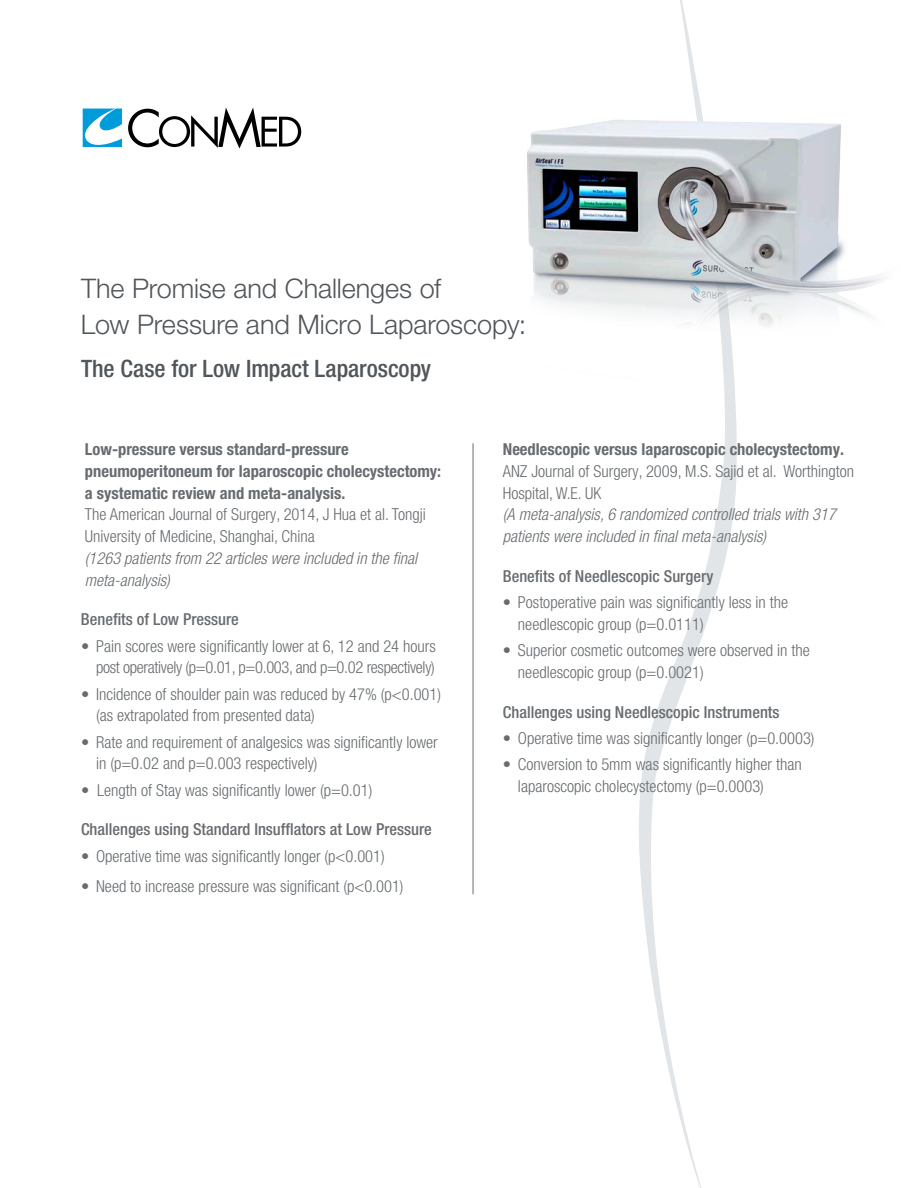
<style>
.page{position:relative;width:918px;height:1188px;background:#fff}
.page>*{position:absolute;margin:0;border:0;box-sizing:border-box;transform-origin:0 0}
._1_ProductTitle{font:300 27px/36px "Helvetica Neue LT Std";letter-spacing:-.005em;color:#51565b}
._1_ProductTitle-2{font:500 condensed 24px "Helvetica Neue LT Pro";color:#51565b}
._7_BodyBullet{font:300 condensed 16.5px/21.8px "Helvetica Neue LT Pro";color:#686c70}
._6_BodyCopy{font:700 condensed 16.5px/21.8px "Helvetica Neue LT Pro";color:#686c70}
._6_BodyCopy-2{font:italic 300 condensed 16.5px/21.8px "Helvetica Neue LT Pro";color:#686c70}
._6_BodyCopy-3{font:500 condensed 16.5px "Helvetica Neue LT Pro";color:#686c70}
.s1{font-weight:300}
.s2{font-weight:300;font-style:italic}
.s3{font-weight:700;font-style:normal}
.s4{font-style:normal}
</style>
<div class="page">
<svg style="left:639px;top:0;width:98px;height:1188px"></svg>
<svg style="left:128px;top:108px;width:173px;height:41px"></svg>
<svg style="left:82px;top:109px;width:40px;height:39px"></svg>
<hr style="left:473px;top:443px;width:1px;height:451px;background:#686c70">
<img style="left:527px;top:84px;width:356px;height:376px">
<p class="_1_ProductTitle" style="left:81px;top:270px;width:447px">The Promise and Challenges of<br>Low Pressure and Micro Laparoscopy:</p>
<p class="_1_ProductTitle-2" style="left:81px;top:354px;width:352px">The Case for Low Impact Laparoscopy</p>
<p class="_6_BodyCopy" style="left:85px;top:438px;width:358px">Low-pressure versus standard-pressure pneumoperitoneum for laparoscopic cholecystectomy: a systematic review and meta-analysis.<br><span class="s1">The American Journal of Surgery, 2014, J Hua et al. Tongji University of Medicine, Shanghai, China<br></span><span class="s2">(1263 patients from 22 articles were included in the final meta-analysis)</span></p>
<p class="_6_BodyCopy-3" style="left:81px;top:610px;width:159px">Benefits of Low Pressure</p>
<p class="_7_BodyBullet" style="left:81px;top:635px;width:356px;text-align:right">• Pain scores were significantly lower at 6, 12 and 24 hours post operatively (p=0.01, p=0.003, and p=0.02 respectively)</p>
<p class="_7_BodyBullet" style="left:96px;top:683px;width:347px;text-indent:-15px">• Incidence of shoulder pain was reduced by 47% (p&lt;0.001) (as extrapolated from presented data)</p>
<p class="_7_BodyBullet" style="left:96px;top:731px;width:343px;text-indent:-15px">• Rate and requirement of analgesics was significantly lower in (p=0.02 and p=0.003 respectively)</p>
<p class="_7_BodyBullet" style="left:81px;top:779px;width:293px">• Length of Stay was significantly lower (p=0.01)</p>
<p class="_6_BodyCopy-3" style="left:81px;top:820px;width:352px">Challenges using Standard Insufflators at Low Pressure</p>
<p class="_7_BodyBullet" style="left:81px;top:845px;width:305px">• Operative time was significantly longer (p&lt;0.001)</p>
<p class="_7_BodyBullet" style="left:81px;top:876px;width:324px">• Need to increase pressure was significant (p&lt;0.001)</p>
<p class="_6_BodyCopy-2" style="left:503px;top:438px;width:353px"><span class="s3">Needlescopic versus laparoscopic cholecystectomy.<br></span><span class="s4">ANZ Journal of Surgery, 2009, M.S. Sajid et al. Worthington Hospital, W.E. UK<br></span>(A meta-analysis, 6 randomized controlled trials with 317 patients were included in final meta-analysis)</p>
<p class="_6_BodyCopy-3" style="left:503px;top:566px;width:212px">Benefits of Needlescopic Surgery</p>
<p class="_7_BodyBullet" style="left:518px;top:591px;width:272px;text-indent:-15px">• Postoperative pain was significantly less in the needlescopic group (p=0.0111)</p>
<p class="_7_BodyBullet" style="left:518px;top:639px;width:293px;text-indent:-15px">• Superior cosmetic outcomes were observed in the needlescopic group (p=0.0021)</p>
<p class="_6_BodyCopy-3" style="left:503px;top:702px;width:278px">Challenges using Needlescopic Instruments</p>
<p class="_7_BodyBullet" style="left:503px;top:727px;width:313px">• Operative time was significantly longer (p=0.0003)</p>
<p class="_7_BodyBullet" style="left:518px;top:753px;width:285px;text-indent:-15px">• Conversion to 5mm was significantly higher than laparoscopic cholecystectomy (p=0.0003)</p>
</div>
